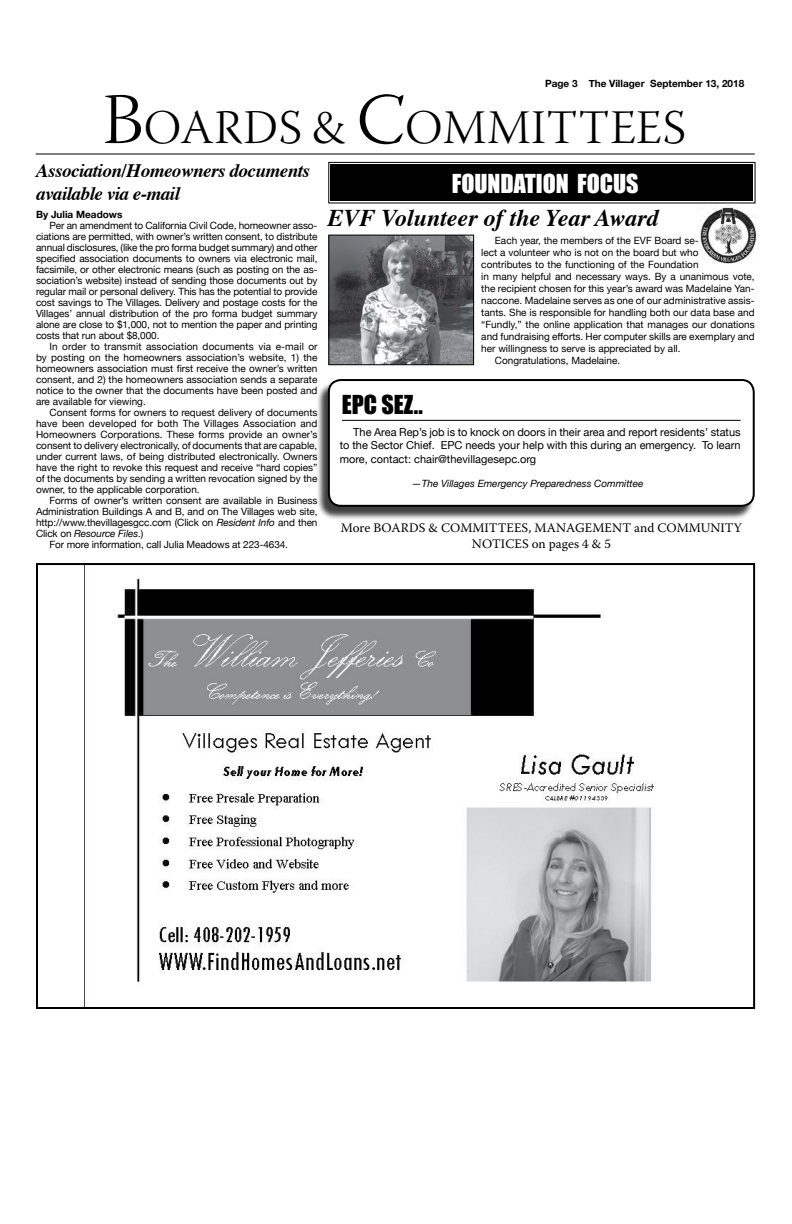
<style>
.page{position:relative;width:792px;height:1224px;background:#fff}
.page>*{position:absolute;margin:0;border:0;box-sizing:border-box;transform-origin:0 0}
.t1{font:48px "Warnock Pro Light Subh";letter-spacing:.01em;color:#000}
.t2{font:italic 700 24px "Times";color:#000}
.t3{font:24px "Impact";color:#fff}
.t4{font:24px "Impact";color:#000}
.t5{font:italic 700 19px/22.8px "Times";letter-spacing:-.025em;color:#000}
.t6{font:13px/15.6px "Warnock Pro";color:#000;text-align:center}
.t7{font:11px/13.2px "Helvetica Neue";color:#000;text-align:justify}
.t8{font:10px/11px "Helvetica Neue";color:#000;text-align:justify}
.t9{font:italic 10px "Helvetica Neue";color:#000}
.t10{font:700 10px "Helvetica Neue";color:#000}
.s1{font-size:72px}
.s2{font-style:italic}
.s3{font-style:normal}
</style>
<div class="page">
<hr style="left:36px;top:154px;width:719px;height:1px;background:#000">
<div style="left:316px;top:381px;width:438px;height:139px;background:#000;opacity:.75"></div>
<div style="left:329px;top:380px;width:425px;height:126px;background:#fff;border-radius:12px"></div>
<div style="left:328px;top:379px;width:427px;height:128px;border:2px solid #000;border-radius:12px"></div>
<hr style="left:342px;top:420px;width:399px;height:1px;background:#000">
<svg style="left:328px;top:162px;width:428px;height:42px;background:#171717"></svg>
<div style="left:331px;top:164px;width:422px;height:37px;border:2px solid #000"></div>
<img style="left:700px;top:205px;width:56px;height:59px">
<img style="left:330px;top:237px;width:142px;height:126px">
<div style="left:328px;top:235px;width:146px;height:130px;border:1px solid #000"></div>
<img style="left:117px;top:578px;width:539px;height:405px">
<div style="left:36px;top:563px;width:719px;height:446px;border:2px solid #000"></div>
<p class="t10" style="left:545px;top:75px;width:201px">Page 3 The Villager September 13, 2018</p>
<h1 class="t1" style="left:103px;top:101px;width:585px"><span class="s1">B</span>OARDS &amp; <span class="s1">C</span>OMMITTEES</h1>
<h3 class="t5" style="left:36px;top:158px;width:276px">Association/Homeowners documents available via e-mail</h3>
<p class="t10" style="left:36px;top:206px;width:88px">By Julia Meadows</p>
<p class="t8" style="left:36px;top:220px;width:283px;text-indent:14px">Per an amendment to California Civil Code, homeowner asso&shy;ciations are permitted, with owner’s written consent, to distribute annual disclosures, (like the pro forma budget summary) and other specified association documents to owners via electronic mail, facsimile, or other electronic means (such as posting on the as&shy;sociation’s website) instead of sending those documents out by regular mail or personal delivery. This has the potential to provide cost savings to The Villages. Delivery and postage costs for the Villages’ annual distribution of the pro forma budget summary alone are close to $1,000, not to mention the paper and printing costs that run about $8,000.</p>
<p class="t8" style="left:36px;top:341px;width:283px;text-indent:14px">In order to transmit association documents via e-mail or by posting on the homeowners association’s website, 1) the homeowners association must first receive the owner’s written consent, and 2) the homeowners association sends a separate notice to the owner that the documents have been posted and are available for viewing.</p>
<p class="t8" style="left:36px;top:407px;width:283px;text-indent:14px">Consent forms for owners to request delivery of documents have been developed for both The Villages Association and Homeowners Corporations. These forms provide an owner’s consent to delivery electronically, of documents that are capable, under current laws, of being distributed electronically. Owners have the right to revoke this request and receive “hard copies” of the documents by sending a written revocation signed by the owner, to the applicable corporation.</p>
<p class="t8" style="left:50px;top:495px;width:269px">Forms of owner’s written consent are available in Business</p>
<p class="t8" style="left:36px;top:506px;width:283px">Administration Buildings A and B, and on The Villages web site,</p>
<p class="t8" style="left:36px;top:517px;width:283px">http://www.thevillagesgcc.com (Click on <span class="s2">Resident Info</span> and then</p>
<p class="t9" style="left:36px;top:526px;width:109px"><span class="s3">Click on</span> Resource Files<span class="s3">.)</span></p>
<p class="t8" style="left:50px;top:539px;width:240px">For more information, call Julia Meadows at 223-4634.</p>
<h2 class="t3" style="left:452px;top:165px;width:188px">FOUNDATION FOCUS</h2>
<h2 class="t2" style="left:328px;top:195px;width:332px">EVF Volunteer of the Year Award</h2>
<p class="t8" style="left:495px;top:235px;width:205px">Each year, the members of the EVF Board se-</p>
<p class="t8" style="left:481px;top:247px;width:219px">lect a volunteer who is not on the board but who</p>
<p class="t8" style="left:481px;top:259px;width:219px">contributes to the functioning of the Foundation</p>
<p class="t8" style="left:481px;top:271px;width:275px">in many helpful and necessary ways. By a unanimous vote,</p>
<p class="t8" style="left:481px;top:283px;width:275px">the recipient chosen for this year’s award was Madelaine Yan-</p>
<p class="t8" style="left:481px;top:295px;width:275px">naccone. Madelaine serves as one of our administrative assis-</p>
<p class="t8" style="left:481px;top:307px;width:275px">tants. She is responsible for handling both our data base and</p>
<p class="t8" style="left:481px;top:319px;width:275px">“Fundly,” the online application that manages our donations</p>
<p class="t8" style="left:481px;top:331px;width:275px">and fundraising efforts. Her computer skills are exemplary and</p>
<p class="t8" style="left:481px;top:343px;width:201px">her willingness to serve is appreciated by all.</p>
<p class="t8" style="left:495px;top:355px;width:127px">Congratulations, Madelaine.</p>
<h2 class="t4" style="left:342px;top:386px;width:82px">EPC SEZ..</h2>
<p class="t7" style="left:340px;top:426px;width:402px;text-indent:14px">The Area Rep’s job is to knock on doors in their area and report residents’ status to the Sector Chief. EPC needs your help with this during an emergency. To learn more, contact: chair@thevillagesepc.org</p>
<p class="t9" style="left:412px;top:476px;width:233px">—The Villages Emergency Preparedness Committee</p>
<h3 class="t6" style="left:341px;top:520px;width:403px">More BOARDS &amp; COMMITTEES, MANAGEMENT and COMMUNITY<br>NOTICES on pages 4 &amp; 5</h3>
</div>
